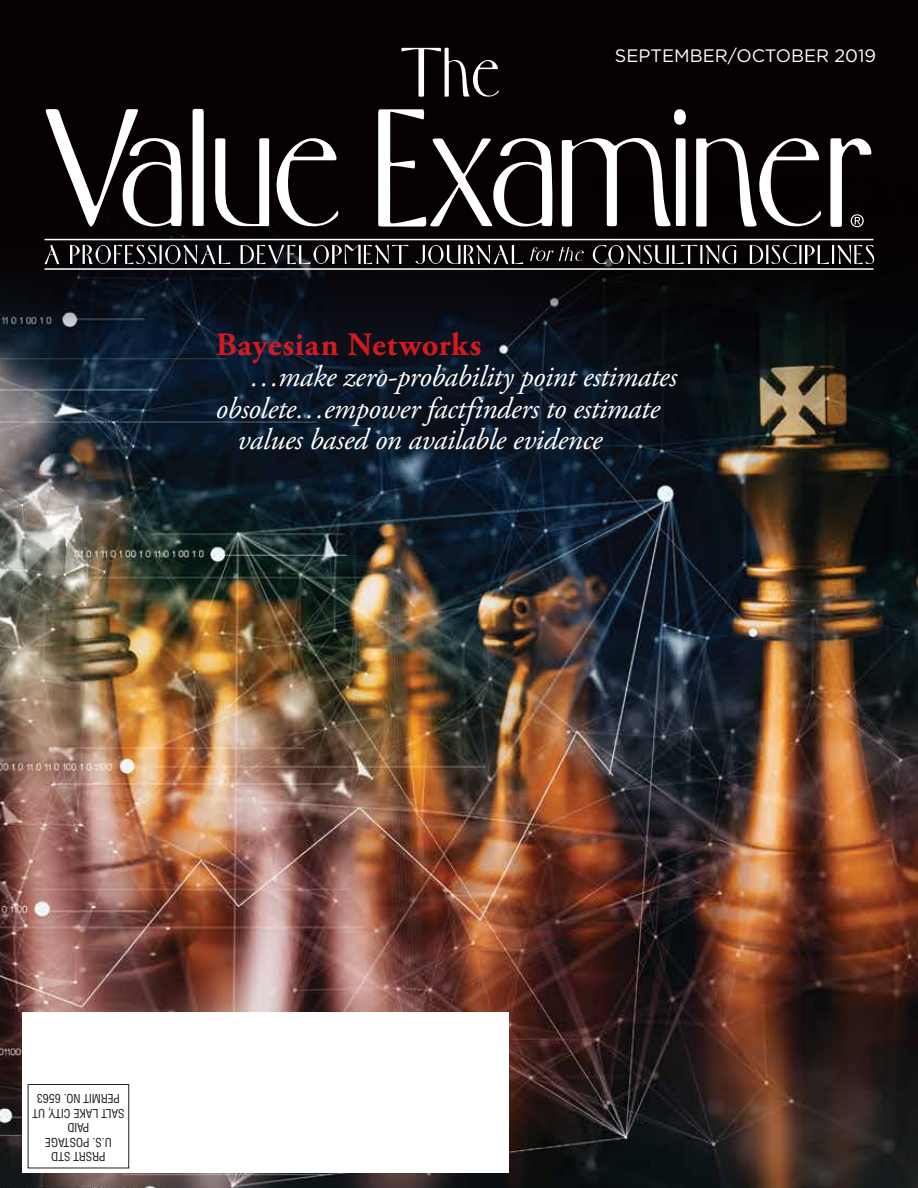
<style>
.page{position:relative;width:918px;height:1188px;background:#fff}
.page>*{position:absolute;margin:0;border:0;box-sizing:border-box;transform-origin:0 0}
.t1{font:700 32.55px "Adobe Garamond Pro";letter-spacing:.02em;color:#d51920}
.t2{font:italic 30px "Adobe Garamond Pro";letter-spacing:-.01em;color:#fff}
.t3{font:18px "Gotham";color:#fff}
.t4{font:condensed 12px/14.4px "Swiss 721 BT";color:#231f20;text-align:center}
</style>
<div class="page">
<div style="left:0;top:0;width:918px;height:1059px;background:#060000"></div>
<img style="left:0;top:166px;width:918px;height:1022px">
<svg style="left:401px;top:47px;width:98px;height:50px"></svg>
<svg style="left:43px;top:109px;width:140px;height:119px"></svg>
<svg style="left:193px;top:109px;width:11px;height:117px"></svg>
<svg style="left:214px;top:138px;width:125px;height:90px"></svg>
<svg style="left:378px;top:109px;width:175px;height:119px"></svg>
<svg style="left:562px;top:109px;width:124px;height:118px"></svg>
<svg style="left:696px;top:138px;width:125px;height:90px"></svg>
<svg style="left:830px;top:138px;width:41px;height:89px"></svg>
<svg style="left:44px;top:245px;width:15px;height:19px"></svg>
<svg style="left:70px;top:245px;width:160px;height:19px"></svg>
<svg style="left:241px;top:244px;width:168px;height:21px"></svg>
<svg style="left:415px;top:245px;width:108px;height:20px"></svg>
<svg style="left:530px;top:247px;width:54px;height:14px"></svg>
<svg style="left:592px;top:245px;width:144px;height:20px"></svg>
<svg style="left:750px;top:244px;width:124px;height:21px"></svg>
<hr style="left:44px;top:239px;width:829px;height:1px;background:#fff">
<hr style="left:44px;top:268px;width:829px;height:2px;background:#fff">
<div style="left:23px;top:1012px;width:486px;height:161px;background:#fff"></div>
<div style="left:28px;top:1084px;width:101px;height:84px;border:1px solid #231f20"></div>
<p class="t3" style="left:615px;top:44px;width:263px">SEPTEMBER/OCTOBER 2019</p>
<p class="t1" style="left:216px;top:325px;width:267px">Bayesian Networks</p>
<p class="t2" style="left:250px;top:359px;width:429px">…make zero-probability point estimates</p>
<p class="t2" style="left:216px;top:390px;width:445px">obsolete…empower factfinders to estimate</p>
<p class="t2" style="left:238px;top:422px;width:366px">values based on available evidence</p>
<p class="t4" style="left:125px;top:1164px;width:94px;rotate:-180deg">PRSRT STD<br>U.S. POSTAGE<br>PAID<br>SALT LAKE CITY, UT<br>PERMIT NO. 6563</p>
</div>
